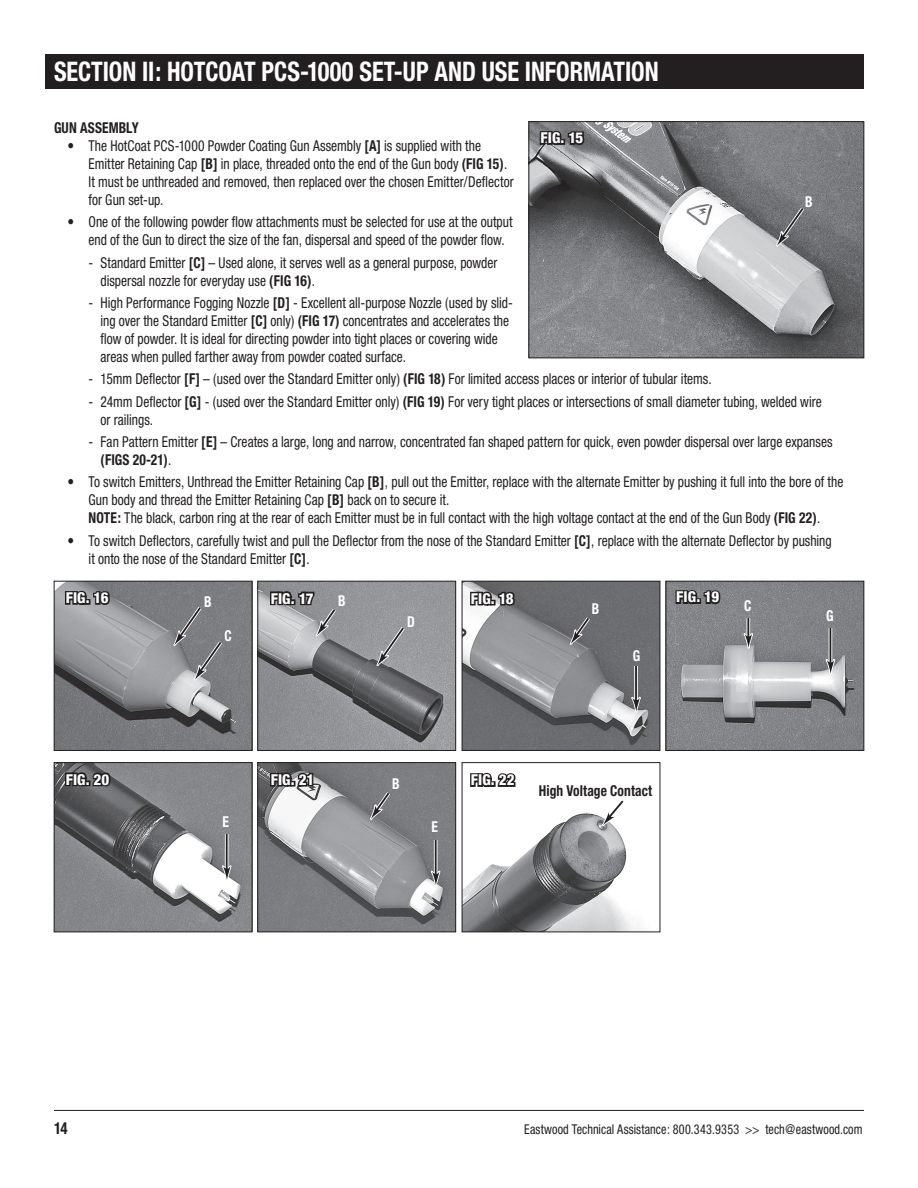
<style>
.page{position:relative;width:918px;height:1188px;background:#fff}
.page>*{position:absolute;margin:0;border:0;box-sizing:border-box;transform-origin:0 0}
.t1{font:700 condensed 27px "Helvetica Neue";color:#fff;scale:.9 1}
.t2{font:700 condensed 16.5px "Helvetica Neue";color:#231f20;scale:.9 1}
.t3{font:condensed 15px/18px "Helvetica Neue";color:#231f20;scale:.9 1}
.t4{font:800 condensed 15px "Helvetica Neue";letter-spacing:.005em;color:#fff}
.t5{font:700 condensed 15px "Helvetica Neue";letter-spacing:.005em;color:#231f20;scale:.9 1}
.t6{font:700 condensed 15px "Helvetica Neue";color:#fff;scale:.9 1}
.t7{font:condensed 13.5px "Helvetica Neue";letter-spacing:.01em;color:#231f20;scale:.9 1}
.s1{font-weight:700}
</style>
<div class="page">
<hr style="left:54px;top:1110px;width:810px;height:1px;background:#231f20">
<div style="left:45px;top:54px;width:819px;height:35px;background:#231f20"></div>
<img style="left:531px;top:124px;width:331px;height:232px">
<div style="left:529px;top:122px;width:335px;height:236px;border:1px solid #231f20"></div>
<svg style="left:538px;top:127px;width:48px;height:23px"></svg>
<img style="left:56px;top:583px;width:194px;height:166px">
<div style="left:54px;top:581px;width:198px;height:170px;border:1px solid #231f20"></div>
<svg style="left:63px;top:587px;width:48px;height:23px"></svg>
<img style="left:260px;top:583px;width:194px;height:166px">
<div style="left:258px;top:581px;width:198px;height:170px;border:1px solid #231f20"></div>
<img style="left:668px;top:583px;width:194px;height:166px">
<div style="left:666px;top:581px;width:198px;height:170px;border:1px solid #231f20"></div>
<img style="left:464px;top:583px;width:194px;height:166px">
<div style="left:462px;top:581px;width:198px;height:170px;border:1px solid #231f20"></div>
<svg style="left:469px;top:588px;width:47px;height:19px"></svg>
<img style="left:56px;top:764px;width:194px;height:166px">
<div style="left:54px;top:762px;width:198px;height:170px;border:1px solid #231f20"></div>
<svg style="left:63px;top:768px;width:49px;height:20px"></svg>
<img style="left:260px;top:764px;width:194px;height:166px">
<div style="left:258px;top:762px;width:198px;height:170px;border:1px solid #231f20"></div>
<svg style="left:268px;top:769px;width:47px;height:19px"></svg>
<img style="left:464px;top:812px;width:177px;height:118px">
<div style="left:462px;top:762px;width:198px;height:170px;border:1px solid #231f20"></div>
<svg style="left:470px;top:773px;width:46px;height:15px"></svg>
<svg style="left:774px;top:203px;width:33px;height:45px"></svg>
<svg style="left:172px;top:602px;width:53px;height:80px;background:#848588"></svg>
<svg style="left:268px;top:587px;width:70px;height:51px;background:#97979a"></svg>
<svg style="left:568px;top:613px;width:24px;height:34px"></svg>
<hr style="left:634px;top:666px;width:4px;height:40px;background:#e5e5e5">
<hr style="left:635px;top:666px;width:2px;height:40px;background:#231f20">
<svg style="left:630px;top:698px;width:11px;height:15px"></svg>
<hr style="left:829px;top:629px;width:3px;height:39px;background:#fff">
<hr style="left:830px;top:629px;width:1px;height:39px;background:#231f20">
<svg style="left:825px;top:660px;width:10px;height:15px"></svg>
<hr style="left:747px;top:619px;width:3px;height:23px;background:#fff">
<hr style="left:747px;top:619px;width:2px;height:23px;background:#231f20">
<svg style="left:743px;top:634px;width:10px;height:15px"></svg>
<hr style="left:225px;top:835px;width:4px;height:39px;background:#cccccd">
<hr style="left:226px;top:835px;width:2px;height:39px;background:#231f20">
<svg style="left:221px;top:866px;width:10px;height:15px"></svg>
<hr style="left:434px;top:840px;width:4px;height:39px;background:#c7c7c8">
<hr style="left:435px;top:840px;width:2px;height:39px;background:#231f20">
<svg style="left:430px;top:871px;width:10px;height:15px"></svg>
<svg style="left:368px;top:788px;width:24px;height:34px"></svg>
<svg style="left:600px;top:800px;width:26px;height:28px"></svg>
<svg style="left:137px;top:639px;width:5px;height:20px"></svg>
<svg style="left:136px;top:668px;width:8px;height:32px"></svg>
<svg style="left:346px;top:644px;width:5px;height:21px"></svg>
<svg style="left:345px;top:673px;width:8px;height:32px"></svg>
<svg style="left:375px;top:580px;width:65px;height:88px;background:#96979a"></svg>
<svg style="left:649px;top:583px;width:73px;height:50px;background:#78797b"></svg>
<h1 class="t1" style="left:54px;top:55px;width:673px">SECTION II: HOTCOAT PCS-1000 SET-UP AND USE INFORMATION</h1>
<p class="t5" style="left:54px;top:119px;width:96px">GUN ASSEMBLY</p>
<p class="t3" style="left:88px;top:137px;width:474px;text-indent:-21px">• The HotCoat PCS-1000 Powder Coating Gun Assembly <span class="s1">[A]</span> is supplied with the Emitter Retaining Cap <span class="s1">[B]</span> in place, threaded onto the end of the Gun body <span class="s1">(FIG 15)</span>.<br>It must be unthreaded and removed, then replaced over the chosen Emitter/Deflector for Gun set-up.</p>
<p class="t3" style="left:89px;top:213px;width:473px;text-indent:-21px">• One of the following powder flow attachments must be selected for use at the output end of the Gun to direct the size of the fan, dispersal and speed of the powder flow.</p>
<p class="t3" style="left:101px;top:253px;width:443px;text-indent:-12px">- Standard Emitter <span class="s1">[C]</span> – Used alone, it serves well as a general purpose, powder dispersal nozzle for everyday use <span class="s1">(FIG 16)</span>.</p>
<p class="t3" style="left:101px;top:294px;width:460px;text-indent:-12px">- High Performance Fogging Nozzle <span class="s1">[D]</span> - Excellent all-purpose Nozzle (used by slid&shy;ing over the Standard Emitter <span class="s1">[C]</span> only) <span class="s1">(FIG 17)</span> concentrates and accelerates the flow of powder. It is ideal for directing powder into tight places or covering wide areas when pulled farther away from powder coated surface.</p>
<p class="t3" style="left:89px;top:370px;width:694px">- 15mm Deflector <span class="s1">[F]</span> – (used over the Standard Emitter only) <span class="s1">(FIG 18)</span> For limited access places or interior of tubular items.</p>
<p class="t3" style="left:101px;top:392px;width:803px;text-indent:-12px">- 24mm Deflector <span class="s1">[G]</span> - (used over the Standard Emitter only) <span class="s1">(FIG 19)</span> For very tight places or intersections of small diameter tubing, welded wire or railings.</p>
<p class="t3" style="left:101px;top:433px;width:815px;text-indent:-12px">- Fan Pattern Emitter <span class="s1">[E]</span> – Creates a large, long and narrow, concentrated fan shaped pattern for quick, even powder dispersal over large expanses <span class="s1">(FIGS 20-21)</span>.</p>
<p class="t3" style="left:89px;top:473px;width:840px;text-indent:-21px">• To switch Emitters, Unthread the Emitter Retaining Cap <span class="s1">[B]</span>, pull out the Emitter, replace with the alternate Emitter by pushing it full into the bore of the<br>Gun body and thread the Emitter Retaining Cap <span class="s1">[B]</span> back on to secure it.<br><span class="s1">NOTE:</span> The black, carbon ring at the rear of each Emitter must be in full contact with the high voltage contact at the end of the Gun Body <span class="s1">(FIG 22)</span>.</p>
<p class="t3" style="left:89px;top:531px;width:827px;text-indent:-21px">• To switch Deflectors, carefully twist and pull the Deflector from the nose of the Standard Emitter <span class="s1">[C]</span>, replace with the alternate Deflector by pushing it onto the nose of the Standard Emitter <span class="s1">[C]</span>.</p>
<p class="t4" style="left:540px;top:129px;width:44px">FIG. 15</p>
<p class="t6" style="left:805px;top:192px;width:10px">B</p>
<p class="t4" style="left:66px;top:589px;width:45px">FIG. 16</p>
<p class="t4" style="left:271px;top:589px;width:44px">FIG. 17</p>
<p class="t4" style="left:471px;top:589px;width:44px">FIG. 18</p>
<p class="t4" style="left:676px;top:588px;width:44px">FIG. 19</p>
<p class="t6" style="left:338px;top:591px;width:10px">B</p>
<p class="t6" style="left:204px;top:592px;width:10px">B</p>
<p class="t6" style="left:592px;top:600px;width:10px">B</p>
<p class="t6" style="left:407px;top:613px;width:10px">D</p>
<p class="t6" style="left:225px;top:627px;width:10px">C</p>
<p class="t6" style="left:633px;top:646px;width:10px">G</p>
<p class="t6" style="left:744px;top:597px;width:10px">C</p>
<p class="t4" style="left:66px;top:770px;width:45px">FIG. 20</p>
<p class="t4" style="left:271px;top:770px;width:45px">FIG. 21</p>
<p class="t4" style="left:471px;top:771px;width:45px">FIG. 22</p>
<p class="t6" style="left:392px;top:775px;width:10px">B</p>
<p class="t6" style="left:222px;top:813px;width:9px">E</p>
<p class="t6" style="left:431px;top:818px;width:9px">E</p>
<p class="t5" style="left:539px;top:781px;width:127px">High Voltage Contact</p>
<p class="t6" style="left:826px;top:606px;width:10px">G</p>
<p class="t2" style="left:54px;top:1118px;width:17px">14</p>
<p class="t7" style="left:524px;top:1121px;width:377px">Eastwood Technical Assistance: 800.343.9353 &gt;&gt; tech@eastwood.com</p>
</div>
